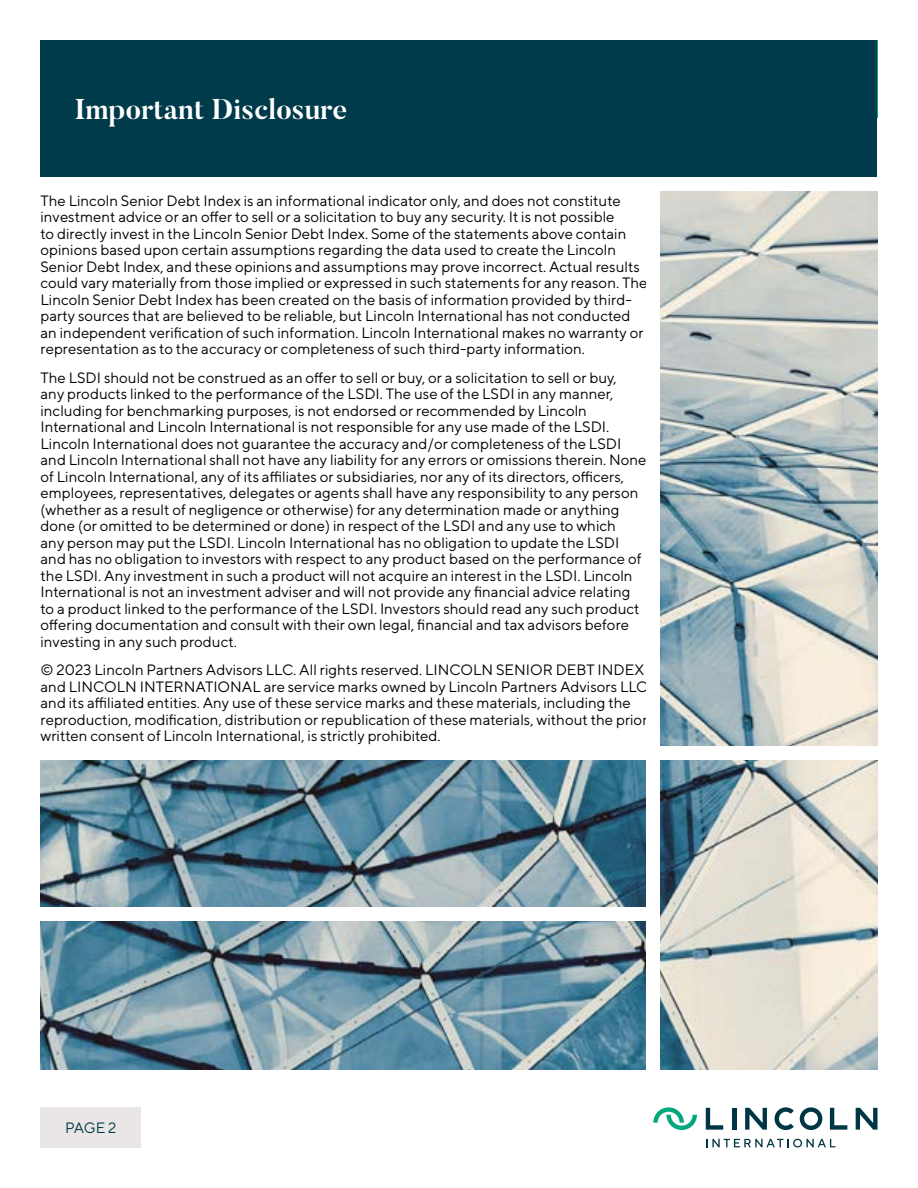
<style>
.page{position:relative;width:918px;height:1188px;background:#fff}
.page>*{position:absolute;margin:0;border:0;box-sizing:border-box;transform-origin:0 0}
.t1{font:700 28.5px "Butler";color:#fff}
.t2{font:15px/16.5px "TT Norms";color:#000}
.t3{font:15px "TT Norms";color:#003b4b}
</style>
<div class="page">
<hr style="left:732px;top:1108px;width:4px;height:22px;background:#003644">
<svg style="left:745px;top:1108px;width:22px;height:22px"></svg>
<svg style="left:706px;top:1108px;width:17px;height:22px"></svg>
<svg style="left:856px;top:1108px;width:21px;height:22px"></svg>
<svg style="left:830px;top:1108px;width:17px;height:22px"></svg>
<svg style="left:775px;top:1107px;width:19px;height:23px"></svg>
<svg style="left:800px;top:1107px;width:22px;height:23px"></svg>
<svg style="left:653px;top:1107px;width:44px;height:23px"></svg>
<svg style="left:706px;top:1139px;width:129px;height:9px"></svg>
<div style="left:40px;top:1107px;width:101px;height:41px;background:#eae6e5"></div>
<img style="left:40px;top:191px;width:838px;height:879px">
<div style="left:40px;top:191px;width:608px;height:556px;background:#fff"></div>
<div style="left:40px;top:40px;width:837px;height:137px;background:#003b4b"></div>
<div style="left:646px;top:181px;width:14px;height:895px;background:#fff"></div>
<div style="left:10px;top:746px;width:877px;height:13px;background:#fff"></div>
<div style="left:33px;top:907px;width:620px;height:14px;background:#fff"></div>
<h1 class="t1" style="left:75px;top:91px;width:274px">Important Disclosure</h1>
<p class="t2" style="left:40px;top:192px;width:608px">The Lincoln Senior Debt Index is an informational indicator only, and does not constitute investment advice or an offer to sell or a solicitation to buy any security. It is not possible<br>to directly invest in the Lincoln Senior Debt Index. Some of the statements above contain opinions based upon certain assumptions regarding the data used to create the Lincoln Senior Debt Index, and these opinions and assumptions may prove incorrect. Actual results could vary materially from those implied or expressed in such statements for any reason. The Lincoln Senior Debt Index has been created on the basis of information provided by third&shy;party sources that are believed to be reliable, but Lincoln International has not conducted an independent verification of such information. Lincoln International makes no warranty or representation as to the accuracy or completeness of such third-party information.</p>
<p class="t2" style="left:40px;top:369px;width:608px">The LSDI should not be construed as an offer to sell or buy, or a solicitation to sell or buy,<br>any products linked to the performance of the LSDI. The use of the LSDI in any manner, including for benchmarking purposes, is not endorsed or recommended by Lincoln International and Lincoln International is not responsible for any use made of the LSDI.<br>Lincoln International does not guarantee the accuracy and/or completeness of the LSDI and Lincoln International shall not have any liability for any errors or omissions therein. None of Lincoln International, any of its affiliates or subsidiaries, nor any of its directors, officers, employees, representatives, delegates or agents shall have any responsibility to any person (whether as a result of negligence or otherwise) for any determination made or anything done (or omitted to be determined or done) in respect of the LSDI and any use to which<br>any person may put the LSDI. Lincoln International has no obligation to update the LSDI and has no obligation to investors with respect to any product based on the performance of the LSDI. Any investment in such a product will not acquire an interest in the LSDI. Lincoln International is not an investment adviser and will not provide any financial advice relating to a product linked to the performance of the LSDI. Investors should read any such product offering documentation and consult with their own legal, financial and tax advisors before investing in any such product.</p>
<p class="t2" style="left:40px;top:661px;width:609px">© 2023 Lincoln Partners Advisors LLC. All rights reserved. LINCOLN SENIOR DEBT INDEX and LINCOLN INTERNATIONAL are service marks owned by Lincoln Partners Advisors LLC and its affiliated entities. Any use of these service marks and these materials, including the reproduction, modification, distribution or republication of these materials, without the prior written consent of Lincoln International, is strictly prohibited.</p>
<p class="t3" style="left:65px;top:1118px;width:53px">PAGE 2</p>
</div>
